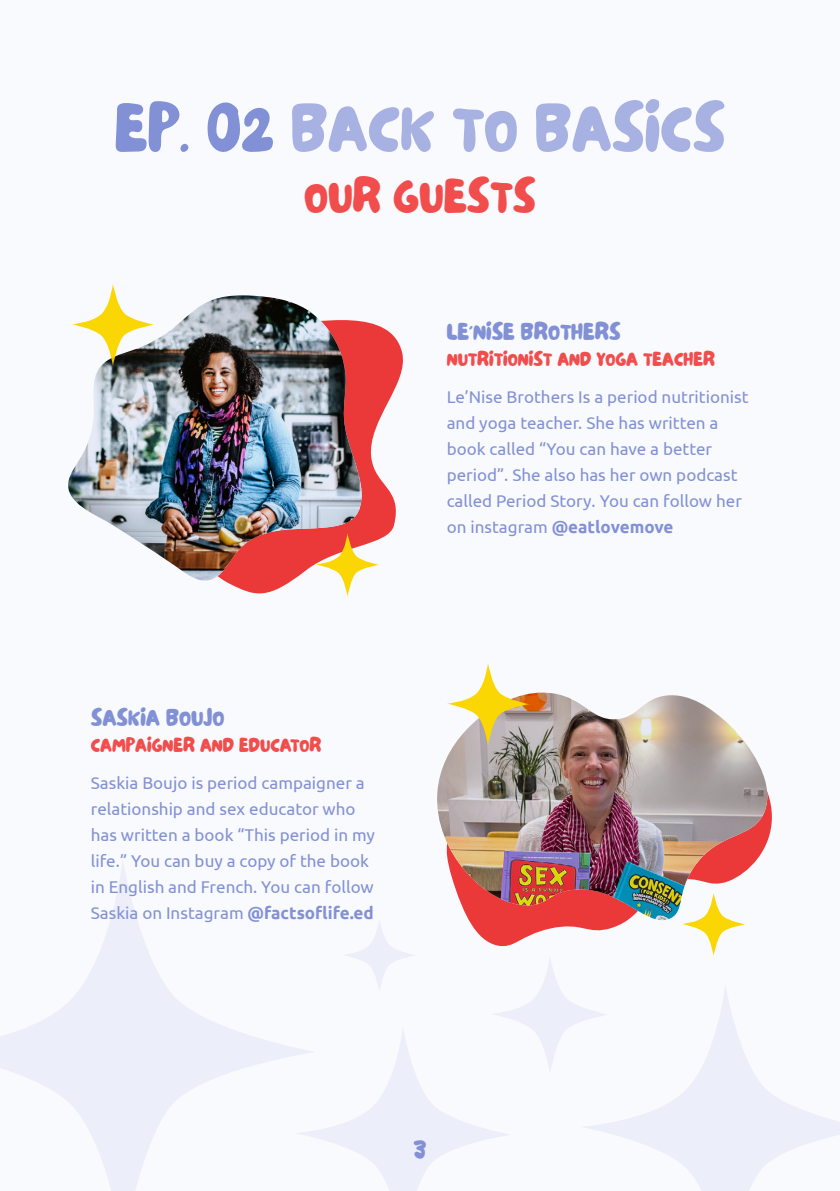
<style>
.page{position:relative;width:840px;height:1191px;background:#fff}
.page>*{position:absolute;margin:0;border:0;box-sizing:border-box;transform-origin:0 0}
.t1{font:68px "NF Lepetitcochon Regular";color:#a8b2e2}
.t2{font:48px "NF Lepetitcochon Regular";color:#f24d4d}
.t3{font:28px "NF Lepetitcochon Regular";color:#8291d6}
.t4{font:24px "NF Lepetitcochon Regular";color:#8291d6}
.t5{font:20px "NF Lepetitcochon Regular";color:#f24d4d}
.t6{font:17px/26px "Ubuntu";color:#8291d6}
.s1{color:#8291d6}
.s2{font-weight:700}
</style>
<div class="page">
<div style="left:0;top:0;width:839px;height:1191px;background:#f9fafd"></div>
<svg style="left:609px;top:987px;width:230px;height:204px"></svg>
<svg style="left:315px;top:921px;width:294px;height:270px"></svg>
<svg style="left:0;top:863px;width:315px;height:328px"></svg>
<svg style="left:225px;top:321px;width:178px;height:276px;fill:#eb3838"></svg>
<svg style="left:431px;top:921px;width:178px;height:28px"></svg>
<svg style="left:433px;top:922px;width:192px;height:8px;fill:#eb3838"></svg>
<svg style="left:110px;top:284px;width:6px;height:11px"></svg>
<svg style="left:315px;top:533px;width:64px;height:63px"></svg>
<svg style="left:682px;top:922px;width:63px;height:34px"></svg>
<img style="left:433px;top:692px;width:339px;height:230px">
<svg style="left:446px;top:663px;width:83px;height:82px"></svg>
<img style="left:68px;top:295px;width:293px;height:286px">
<h1 class="t1" style="left:114px;top:89px;width:612px"><span class="s1">EP. 02</span> BACK TO BASICS</h1>
<h2 class="t2" style="left:304px;top:168px;width:233px">OUR GUESTS</h2>
<h3 class="t4" style="left:91px;top:703px;width:135px">SASKIA BOUJO</h3>
<p class="t5" style="left:91px;top:733px;width:232px">CAMPAIGNER AND EDUCATOR</p>
<p class="t6" style="left:91px;top:769px;width:285px">Saskia Boujo is period campaigner a relationship and sex educator who has written a book “This period in my life.” You can buy a copy of the book in English and French. You can follow Saskia on Instagram <span class="s2">@factsoflife.ed</span></p>
<h3 class="t4" style="left:446px;top:317px;width:175px">LE’NISE BROTHERS</h3>
<p class="t5" style="left:446px;top:347px;width:270px">NUTRITIONIST AND YOGA TEACHER</p>
<p class="t6" style="left:446px;top:383px;width:303px">Le’Nise Brothers Is a period nutritionist and yoga teacher. She has written a book called “You can have a better period”. She also has her own podcast called Period Story. You can follow her on instagram <span class="s2">@eatlovemove</span></p>
<h3 class="t3" style="left:413px;top:1132px;width:14px">3</h3>
</div>
